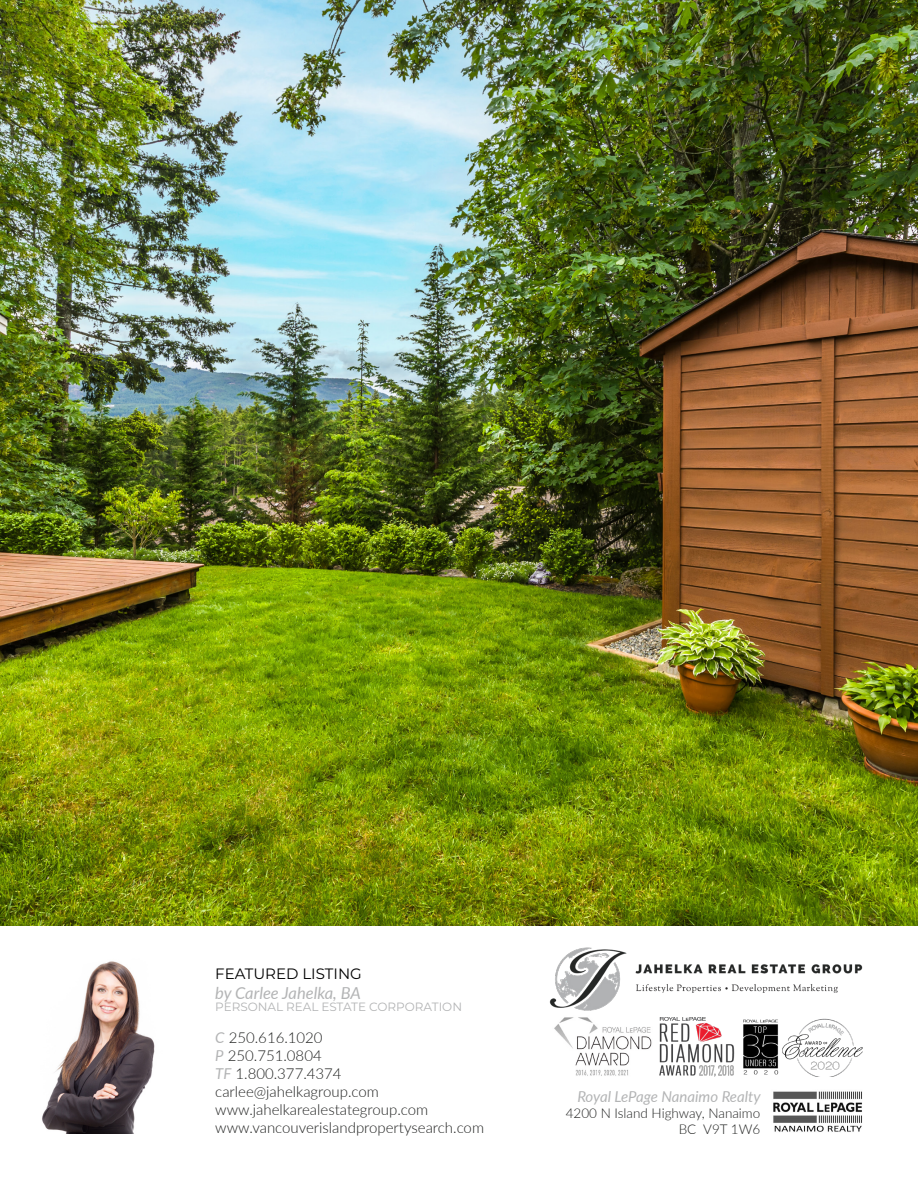
<style>
.page{position:relative;width:918px;height:1188px;background:#fff}
.page>*{position:absolute;margin:0;border:0;box-sizing:border-box;transform-origin:0 0}
.t1{font:italic 16.5px "Lato";color:#b3b4b5}
.t2{font:300 15px/18px "Lato";color:#212221}
.t3{font:italic 15px "Lato";color:#b3b4b5}
.t4{font:15px "Montserrat";color:#000}
.t5{font:300 13.5px/16.2px "Lato";color:#212221;text-align:right}
.t6{font:12px "Montserrat";color:#b3b4b5}
.s1{font-weight:400;font-style:italic;color:#b3b4b5}
</style>
<div class="page">
<img style="left:42px;top:961px;width:113px;height:173px">
<img style="left:0;top:0;width:918px;height:926px">
<img style="left:549px;top:947px;width:314px;height:64px">
<img style="left:554px;top:1017px;width:98px;height:59px">
<img style="left:743px;top:1018px;width:120px;height:58px">
<img style="left:659px;top:1018px;width:76px;height:58px">
<img style="left:773px;top:1091px;width:89px;height:41px">
<p class="t4" style="left:215px;top:963px;width:148px">FEATURED LISTING</p>
<p class="t1" style="left:215px;top:981px;width:147px">by Carlee Jahelka, BA</p>
<p class="t6" style="left:215px;top:998px;width:248px">PERSONAL REAL ESTATE CORPORATION</p>
<p class="t2" style="left:215px;top:1028px;width:270px"><span class="s1">C</span> 250.616.1020<br><span class="s1">P</span> 250.751.0804<br><span class="s1">TF</span> 1.800.377.4374 carlee@jahelkagroup.com www.jahelkarealestategroup.com www.vancouverislandpropertysearch.com</p>
<p class="t3" style="left:577px;top:1085px;width:185px">Royal LePage Nanaimo Realty</p>
<p class="t5" style="left:566px;top:1104px;width:196px">4200 N Island Highway, Nanaimo<br>BC V9T 1W6</p>
</div>
